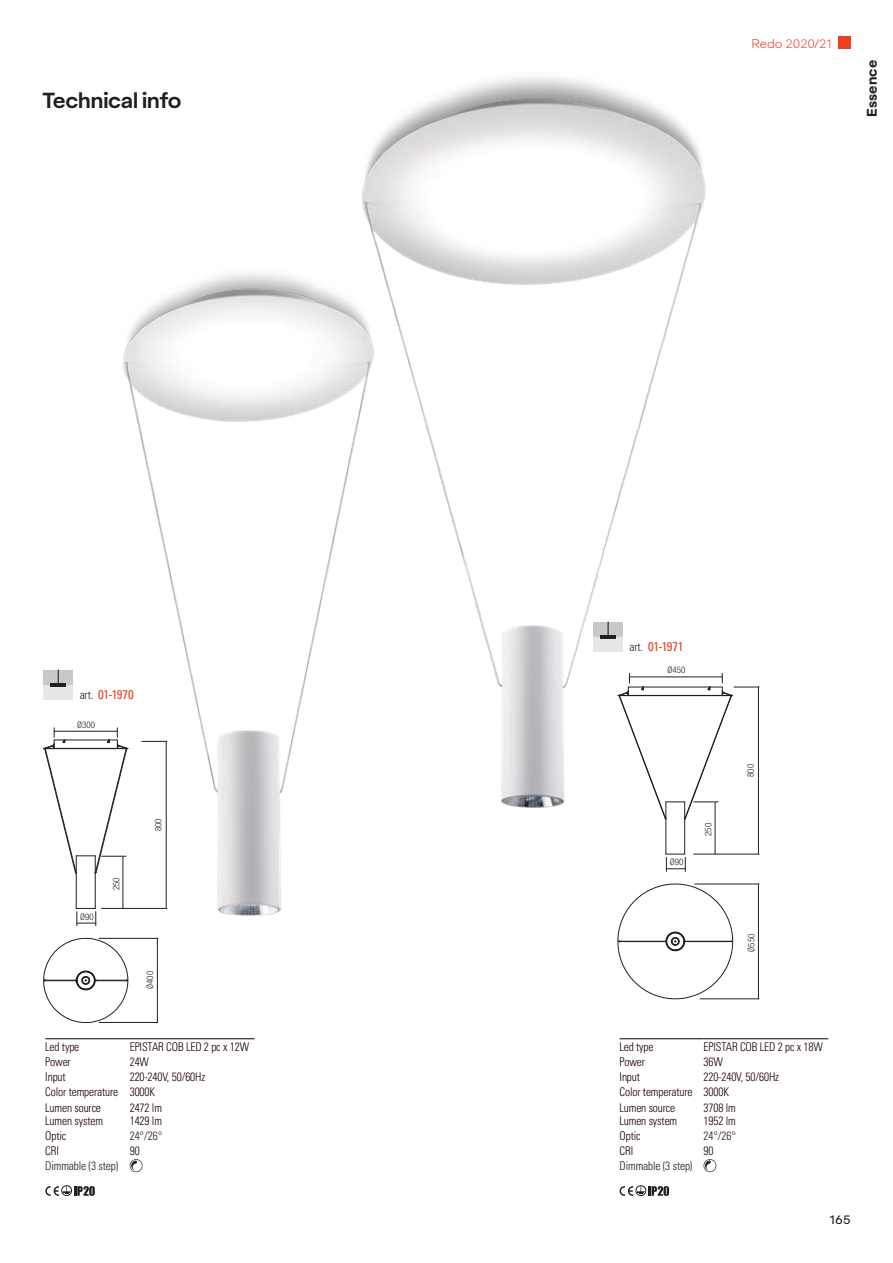
<style>
.page{position:relative;width:893px;height:1263px;background:#fff}
.page>*{position:absolute;margin:0;border:0;box-sizing:border-box;transform-origin:0 0}
.t1{font:600 21px "Aktifo A";letter-spacing:-.03em;color:#231f20}
.t2{font:700 13.5px "Aktifo B";color:#231f20}
.t3{font:condensed 12.75px "Univers LT Std";letter-spacing:-.02em;color:#ef3e22}
.t4{font:12px/15.1px "Univers LTCYR 47 Light Cond";letter-spacing:-.01em;color:#1d0000;scale:.95 1}
.t5{font:12px "Univers LTCYR 47 Light Cond";letter-spacing:-.01em;color:#231f20;scale:.95 1}
.t6{font:300 12px "Aktifo A";color:#ef3e22}
.t7{font:12px "Aktifo B";color:#231f20}
.t8{font:300 condensed 9px "Helvetica Neue LT Pro";color:#231f20}
.s1{font-family:"Univers LTCYR 47 Light Cond";font-stretch:normal;font-size:12px;color:#231f20}
</style>
<div class="page">
<hr style="left:45px;top:1038px;width:85px;height:1px;background:#000">
<hr style="left:130px;top:1038px;width:125px;height:1px;background:#000">
<svg style="left:130px;top:1159px;width:13px;height:13px"></svg>
<div style="left:61px;top:1185px;width:11px;height:11px;border:1px solid #231f20;border-radius:50%"></div>
<svg style="left:45px;top:1186px;width:50px;height:10px"></svg>
<hr style="left:620px;top:1038px;width:83px;height:1px;background:#000">
<hr style="left:704px;top:1038px;width:124px;height:1px;background:#000">
<svg style="left:704px;top:1159px;width:12px;height:13px"></svg>
<div style="left:636px;top:1185px;width:10px;height:11px;border:1px solid #231f20;border-radius:50%"></div>
<svg style="left:620px;top:1186px;width:49px;height:10px"></svg>
<div style="left:43px;top:670px;width:30px;height:29px;background:#e6e7e9"></div>
<div style="left:43px;top:670px;width:30px;height:15px;background:#c7c8ca"></div>
<hr style="left:51px;top:683px;width:15px;height:4px;background:#231f20">
<svg style="left:58px;top:670px;width:1px;height:13px"></svg>
<hr style="left:157px;top:938px;width:1px;height:84px;background:#231f20">
<hr style="left:99px;top:938px;width:59px;height:1px;background:#231f20">
<hr style="left:99px;top:1022px;width:59px;height:1px;background:#231f20">
<hr style="left:95px;top:873px;width:1px;height:35px;background:#231f20">
<hr style="left:76px;top:873px;width:1px;height:35px;background:#231f20">
<svg style="left:76px;top:908px;width:20px;height:18px"></svg>
<svg style="left:43px;top:938px;width:86px;height:85px"></svg>
<svg style="left:43px;top:728px;width:59px;height:146px"></svg>
<hr style="left:758px;top:687px;width:1px;height:167px;background:#231f20">
<hr style="left:694px;top:854px;width:65px;height:1px;background:#231f20">
<hr style="left:758px;top:884px;width:1px;height:115px;background:#231f20">
<hr style="left:695px;top:884px;width:64px;height:1px;background:#231f20">
<hr style="left:700px;top:998px;width:59px;height:1px;background:#231f20">
<hr style="left:684px;top:819px;width:1px;height:35px;background:#231f20">
<hr style="left:666px;top:819px;width:1px;height:35px;background:#231f20">
<svg style="left:666px;top:854px;width:20px;height:17px"></svg>
<svg style="left:731px;top:686px;width:28px;height:133px"></svg>
<svg style="left:617px;top:883px;width:116px;height:116px"></svg>
<hr style="left:715px;top:802px;width:1px;height:52px;background:#231f20">
<img style="left:102px;top:273px;width:244px;height:643px">
<img style="left:346px;top:77px;width:385px;height:769px">
<div style="left:838px;top:36px;width:12px;height:12px;background:#ef3e22"></div>
<h1 class="t1" style="left:42px;top:87px;width:141px">Technical info</h1>
<p class="t3" style="left:80px;top:687px;width:56px"><span class="s1">art.</span> 01-1970</p>
<p class="t8" style="left:77px;top:719px;width:19px">Ø300</p>
<p class="t8" style="left:80px;top:911px;width:15px">Ø90</p>
<p class="t8" style="left:111px;top:890px;width:14px;rotate:-90deg">250</p>
<p class="t8" style="left:153px;top:831px;width:14px;rotate:-90deg">800</p>
<p class="t8" style="left:145px;top:989px;width:19px;rotate:-90deg">Ø400</p>
<p class="t4" style="left:45px;top:1039px;width:37px">Led type</p>
<p class="t4" style="left:130px;top:1039px;width:127px">EPISTAR COB LED 2 pc x 12W</p>
<p class="t4" style="left:45px;top:1053px;width:28px">Power</p>
<p class="t4" style="left:130px;top:1053px;width:22px">24W</p>
<p class="t4" style="left:45px;top:1068px;width:23px">Input</p>
<p class="t4" style="left:45px;top:1068px;width:170px;text-indent:84px">220-240V, 50/60Hz<br>Color temperature 3000K<br>Lumen source</p>
<p class="t4" style="left:45px;top:1112px;width:62px">Lumen system</p>
<p class="t4" style="left:130px;top:1100px;width:35px;line-height:13.5px">2472 lm<br>1429 lm</p>
<p class="t4" style="left:45px;top:1128px;width:24px">Optic</p>
<p class="t5" style="left:130px;top:1128px;width:36px">24°/26°</p>
<p class="t4" style="left:45px;top:1143px;width:16px">CRI</p>
<p class="t4" style="left:130px;top:1143px;width:12px">90</p>
<p class="t5" style="left:45px;top:1158px;width:78px">Dimmable (3 step)</p>
<p class="t6" style="left:751px;top:37px;width:82px">Redo 2020/21</p>
<p class="t2" style="left:863px;top:117px;width:58px;rotate:-90deg">Essence</p>
<p class="t3" style="left:629px;top:639px;width:55px"><span class="s1">art.</span> 01-1971</p>
<p class="t8" style="left:667px;top:665px;width:19px">Ø450</p>
<p class="t8" style="left:670px;top:857px;width:15px">Ø90</p>
<p class="t8" style="left:703px;top:836px;width:14px;rotate:-90deg">250</p>
<p class="t8" style="left:745px;top:777px;width:14px;rotate:-90deg">800</p>
<p class="t8" style="left:746px;top:951px;width:19px;rotate:-90deg">Ø550</p>
<p class="t4" style="left:620px;top:1039px;width:37px">Led type</p>
<p class="t4" style="left:703px;top:1039px;width:127px">EPISTAR COB LED 2 pc x 18W</p>
<p class="t4" style="left:620px;top:1053px;width:28px">Power</p>
<p class="t4" style="left:703px;top:1053px;width:22px">36W</p>
<p class="t4" style="left:620px;top:1068px;width:23px">Input</p>
<p class="t4" style="left:620px;top:1068px;width:169px;text-indent:84px">220-240V, 50/60Hz<br>Color temperature 3000K<br>Lumen source</p>
<p class="t4" style="left:620px;top:1112px;width:62px">Lumen system</p>
<p class="t4" style="left:703px;top:1100px;width:35px;line-height:13.5px">3708 lm<br>1952 lm</p>
<p class="t4" style="left:620px;top:1128px;width:24px">Optic</p>
<p class="t5" style="left:703px;top:1128px;width:36px">24°/26°</p>
<p class="t4" style="left:620px;top:1143px;width:16px">CRI</p>
<p class="t4" style="left:703px;top:1143px;width:12px">90</p>
<p class="t5" style="left:620px;top:1158px;width:78px">Dimmable (3 step)</p>
<p class="t7" style="left:829px;top:1212px;width:23px">165</p>
</div>
